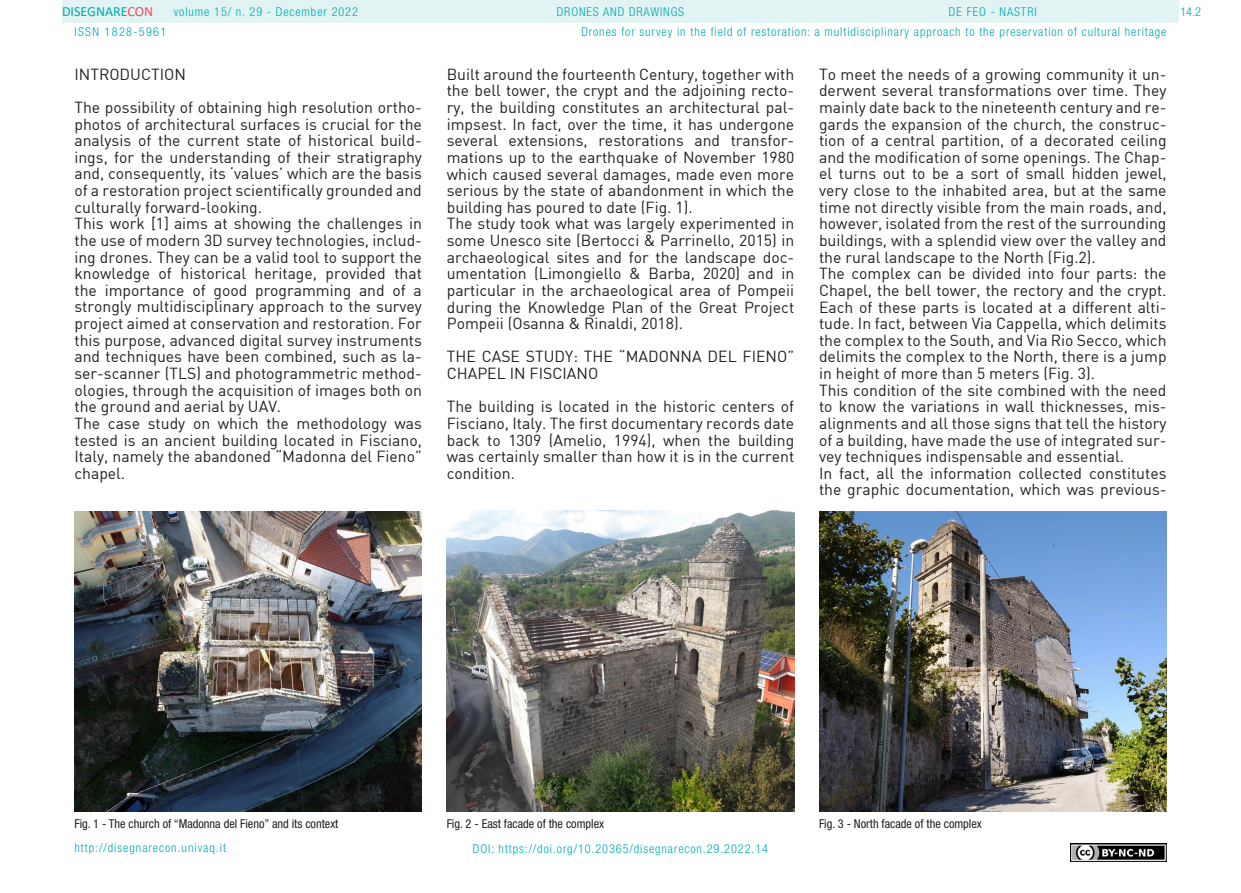
<style>
.page{position:relative;width:1241px;height:893px;background:#fff}
.page>*{position:absolute;margin:0;border:0;box-sizing:border-box;transform-origin:0 0}
.t1{font:15.75px/16.6px "DIN";color:#231f20}
.t2{font:14px "Calibri";color:#00aaad}
.t3{font:300 condensed 12.25px "Helvetica Neue LT Std";letter-spacing:.075em;color:#00aaad}
.t4{font:condensed 12.25px "Helvetica Neue LT Std";color:#231f20}
.t5{font:300 condensed 12.25px "Helvetica Neue LT Std";letter-spacing:.11em;color:#00aaad}
.s1{color:#f24862}
</style>
<div class="page">
<div style="left:62px;top:0;width:1116px;height:23px;background:#e2f3f4"></div>
<img style="left:1070px;top:843px;width:96px;height:18px">
<img style="left:446px;top:511px;width:348px;height:300px">
<img style="left:75px;top:512px;width:346px;height:299px">
<img style="left:819px;top:512px;width:347px;height:299px">
<p class="t2" style="left:62px;top:2px;width:93px">DISEGNARE<span class="s1">CON</span></p>
<p class="t3" style="left:948px;top:5px;width:89px">DE FEO - NASTRI</p>
<p class="t3" style="left:174px;top:5px;width:186px">volume 15/ n. 29 - December 2022</p>
<p class="t3" style="left:556px;top:5px;width:129px">DRONES AND DRAWINGS</p>
<p class="t5" style="left:74px;top:24px;width:93px">ISSN 1828-5961</p>
<p class="t1" style="left:74px;top:57px;width:349px;line-height:33.2px">INTRODUCTION<br>The possibility of obtaining high resolution ortho-</p>
<p class="t1" style="left:74px;top:115px;width:349px">photos of architectural surfaces is crucial for the analysis of the current state of historical build&shy;ings, for the understanding of their stratigraphy and, consequently, its ‘values’ which are the basis of a restoration project scientifically grounded and culturally forward-looking.<br>This work [1] aims at showing the challenges in the use of modern 3D survey technologies, includ&shy;ing drones. They can be a valid tool to support the knowledge of historical heritage, provided that the importance of good programming and of a strongly multidisciplinary approach to the survey project aimed at conservation and restoration. For this purpose, advanced digital survey instruments and techniques have been combined, such as la&shy;ser-scanner (TLS) and photogrammetric method&shy;ologies, through the acquisition of images both on the ground and aerial by UAV.<br>The case study on which the methodology was tested is an ancient building located in Fisciano, Italy, namely the abandoned “Madonna del Fieno” chapel.</p>
<p class="t3" style="left:581px;top:25px;width:586px">Drones for survey in the field of restoration: a multidisciplinary approach to the preservation of cultural heritage</p>
<p class="t1" style="left:446px;top:65px;width:349px">Built around the fourteenth Century, together with the bell tower, the crypt and the adjoining recto&shy;ry, the building constitutes an architectural pal&shy;impsest. In fact, over the time, it has undergone several extensions, restorations and transfor&shy;mations up to the earthquake of November 1980 which caused several damages, made even more serious by the state of abandonment in which the building has poured to date (Fig. 1).<br>The study took what was largely experimented in some Unesco site (Bertocci &amp; Parrinello, 2015) in archaeological sites and for the landscape doc&shy;umentation (Limongiello &amp; Barba, 2020) and in particular in the archaeological area of Pompeii during the Knowledge Plan of the Great Project Pompeii (Osanna &amp; Rinaldi, 2018).</p>
<p class="t1" style="left:446px;top:348px;width:349px">THE CASE STUDY: THE “MADONNA DEL FIENO”<br>CHAPEL IN FISCIANO</p>
<p class="t1" style="left:446px;top:398px;width:349px;text-align:justify">The building is located in the historic centers of Fisciano, Italy. The first documentary records date back to 1309 (Amelio, 1994), when the building was certainly smaller than how it is in the current condition.</p>
<p class="t1" style="left:819px;top:65px;width:349px">To meet the needs of a growing community it un&shy;derwent several transformations over time. They mainly date back to the nineteenth century and re&shy;gards the expansion of the church, the construc&shy;tion of a central partition, of a decorated ceiling and the modification of some openings. The Chap&shy;el turns out to be a sort of small hidden jewel, very close to the inhabited area, but at the same time not directly visible from the main roads, and, however, isolated from the rest of the surrounding buildings, with a splendid view over the valley and the rural landscape to the North (Fig.2).<br>The complex can be divided into four parts: the Chapel, the bell tower, the rectory and the crypt.<br>Each of these parts is located at a different alti&shy;tude. In fact, between Via Cappella, which delimits the complex to the South, and Via Rio Secco, which delimits the complex to the North, there is a jump in height of more than 5 meters (Fig. 3).<br>This condition of the site combined with the need to know the variations in wall thicknesses, mis&shy;alignments and all those signs that tell the history of a building, have made the use of integrated sur&shy;vey techniques indispensable and essential.<br>In fact, all the information collected constitutes the graphic documentation, which was previous-</p>
<p class="t3" style="left:1180px;top:5px;width:22px">14.2</p>
<p class="t4" style="left:74px;top:816px;width:265px">Fig. 1 - The church of “Madonna del Fieno” and its context</p>
<p class="t4" style="left:446px;top:816px;width:159px">Fig. 2 - East facade of the complex</p>
<p class="t4" style="left:819px;top:816px;width:164px">Fig. 3 - North facade of the complex</p>
<p class="t3" style="left:74px;top:841px;width:153px">http://disegnarecon.univaq.it</p>
<p class="t3" style="left:473px;top:842px;width:296px">DOI: https://doi.org/10.20365/disegnarecon.29.2022.14</p>
</div>
